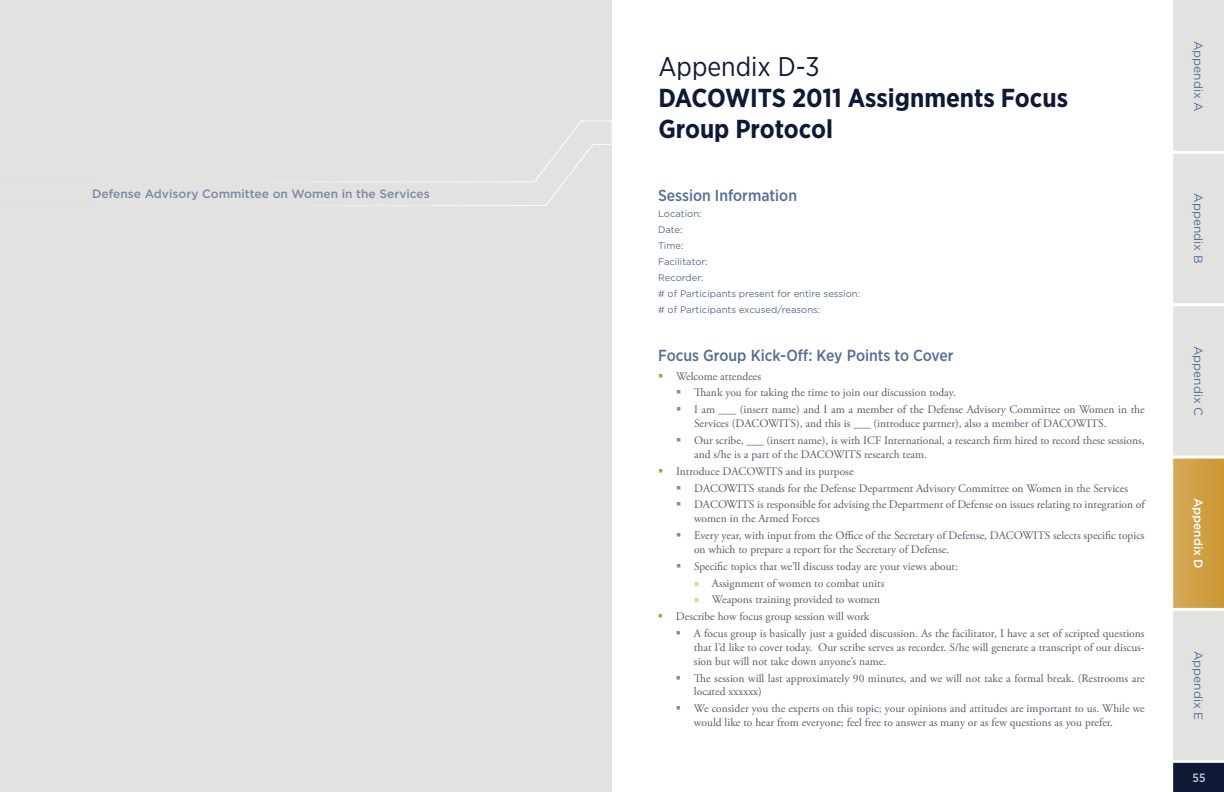
<style>
.page{position:relative;width:1224px;height:792px;background:#fff}
.page>*{position:absolute;margin:0;border:0;box-sizing:border-box;transform-origin:0 0}
.t1{font:27px "Gotham Narrow";color:#0e1a35}
.t2{font:700 26px/31.2px "Gotham Narrow";color:#0e1a35}
.t3{font:500 16px "Gotham Narrow";color:#576e94}
.t4{font:500 12px "Gotham";color:#7b88a8}
.t5{font:12px "Gotham";color:#576e94}
.t6{font:500 12px "Gotham";letter-spacing:-.01em;color:#fff}
.t7{font:500 12px "Gotham Narrow";color:#c1c5d4}
.t8{font:11.5px/16.9px "Adobe Garamond Pro";color:#58596c}
.t9{font:9.5px/15.9px "Gotham";color:#576e94}
.s1{font-family:"Myriad Pro";color:#c9932b}
</style>
<div class="page">
<svg style="left:1173px;top:0;width:51px;height:792px;background:#d7cebe"></svg>
<div style="left:0;top:0;width:612px;height:792px;background:#e2e2e1"></div>
<svg style="left:252px;top:120px;width:361px;height:86px"></svg>
<p class="t4" style="left:92px;top:187px;width:339px">Defense Advisory Committee on Women in the Services</p>
<h1 class="t1" style="left:658px;top:49px;width:163px">Appendix D-3</h1>
<h2 class="t2" style="left:658px;top:82px;width:411px">DACOWITS 2011 Assignments Focus<br>Group Protocol</h2>
<h3 class="t3" style="left:658px;top:186px;width:140px">Session Information</h3>
<p class="t9" style="left:658px;top:206px;width:204px">Location:<br>Date:<br>Time:<br>Facilitator:<br>Recorder:<br># of Participants present for entire session: # of Participants excused/reasons:</p>
<h3 class="t3" style="left:658px;top:346px;width:297px">Focus Group Kick-Off: Key Points to Cover</h3>
<p class="t8" style="left:694px;top:368px;width:452px;text-indent:-18px">Welcome attendees<br>Thank you for taking the time to join our discussion today.<br>I am ___ (insert name) and I am a member of the Defense Advisory Committee on Women in the</p>
<p class="t8" style="left:694px;top:415px;width:452px">Services (DACOWITS), and this is ___ (introduce partner), also a member of DACOWITS.<br>Our scribe, ___ (insert name), is with ICF International, a research firm hired to record these sessions,</p>
<p class="t8" style="left:676px;top:446px;width:253px;text-indent:18px">and s/he is a part of the DACOWITS research team.<br>Introduce DACOWITS and its purpose</p>
<p class="t8" style="left:694px;top:480px;width:452px">DACOWITS stands for the Defense Department Advisory Committee on Women in the Services<br>DACOWITS is responsible for advising the Department of Defense on issues relating to integration of</p>
<p class="t8" style="left:694px;top:511px;width:452px">women in the Armed Forces<br>Every year, with input from the Office of the Secretary of Defense, DACOWITS selects specific topics</p>
<p class="t8" style="left:694px;top:541px;width:257px">on which to prepare a report for the Secretary of Defense.</p>
<p class="t8" style="left:694px;top:558px;width:265px">Specific topics that we’ll discuss today are your views about:</p>
<p class="t8" style="left:694px;top:575px;width:192px"><span class="s1">»</span> Assignment of women to combat units</p>
<p class="t8" style="left:694px;top:592px;width:188px"><span class="s1">»</span> Weapons training provided to women</p>
<p class="t8" style="left:676px;top:609px;width:195px">Describe how focus group session will work</p>
<p class="t8" style="left:694px;top:625px;width:452px">A focus group is basically just a guided discussion. As the facilitator, I have a set of scripted questions</p>
<p class="t8" style="left:694px;top:641px;width:452px;line-height:13.8px">that I’d like to cover today. Our scribe serves as recorder. S/he will generate a transcript of our discus&shy;sion but will not take down anyone’s name.</p>
<p class="t8" style="left:694px;top:671px;width:452px;line-height:13.8px">The session will last approximately 90 minutes, and we will not take a formal break. (Restrooms are located xxxxxx)</p>
<p class="t8" style="left:694px;top:702px;width:452px;line-height:13.8px">We consider you the experts on this topic; your opinions and attitudes are important to us. While we would like to hear from everyone; feel free to answer as many or as few questions as you prefer.</p>
<p class="t5" style="left:1205px;top:41px;width:73px;rotate:90deg">Appendix A</p>
<p class="t5" style="left:1205px;top:193px;width:72px;rotate:90deg">Appendix B</p>
<p class="t5" style="left:1205px;top:346px;width:72px;rotate:90deg">Appendix C</p>
<p class="t6" style="left:1205px;top:498px;width:72px;rotate:90deg">Appendix D</p>
<p class="t5" style="left:1205px;top:651px;width:71px;rotate:90deg">Appendix E</p>
<p class="t7" style="left:1193px;top:770px;width:14px">55</p>
</div>
